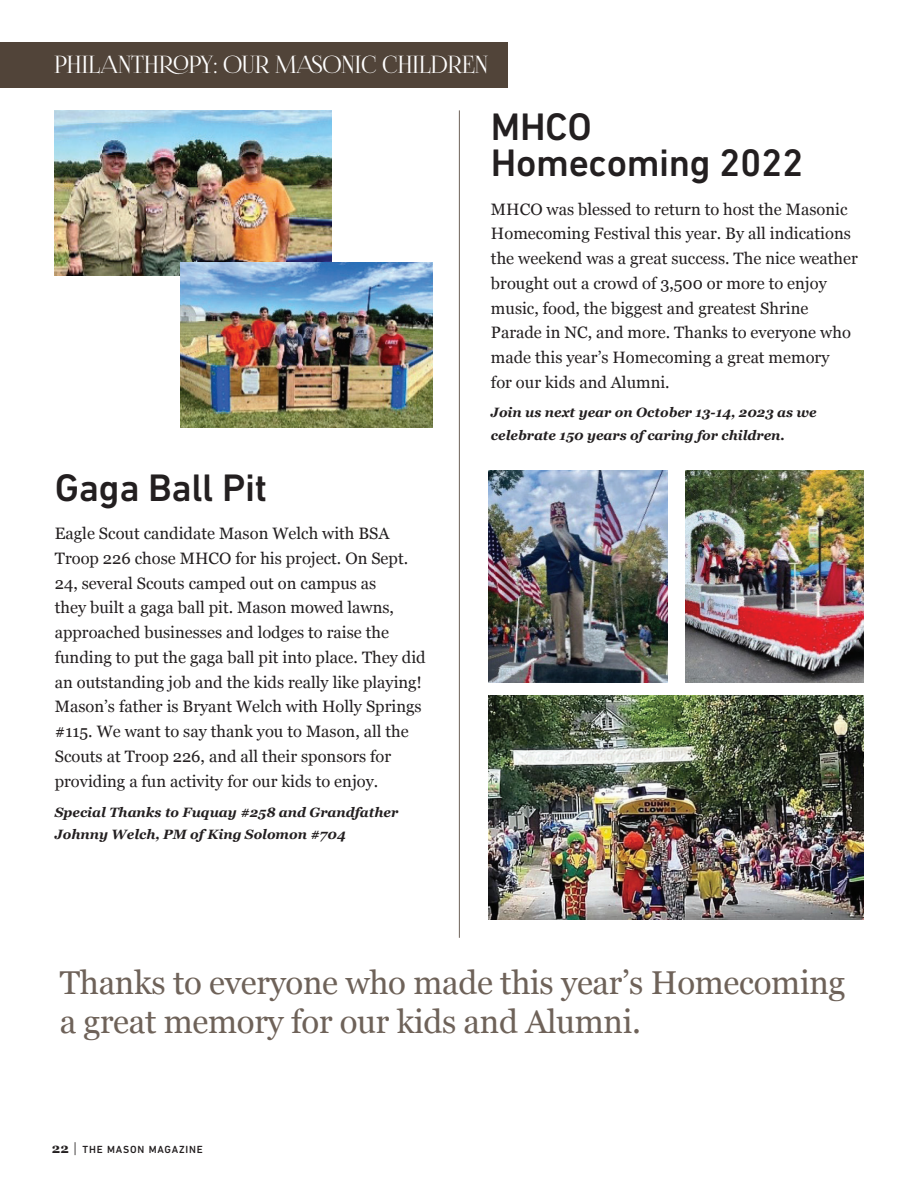
<style>
.page{position:relative;width:918px;height:1188px;background:#fff}
.page>*{position:absolute;margin:0;border:0;box-sizing:border-box;transform-origin:0 0}
.t1{font:500 39px/36.8px "DIN Next LT Pro";letter-spacing:-.01em;color:#231f20}
.t2{font:33px/39px "Georgia";letter-spacing:-.01em;color:#6e6259}
.t3{font:24px "Foglihten No 06";letter-spacing:-.02em;color:#fff}
.t4{font:16.5px/24.8px "Georgia";color:#231f20}
.t5{font:italic 700 13.5px/22.5px "Georgia";color:#231f20}
.t6{font:500 10.5px "DIN Next LT Pro";letter-spacing:.08em;color:#231f20}
.s1{font-family:"Georgia";font-weight:700;font-size:13.5px}
.s2{font-family:"DIN";font-weight:300;font-size:15px}
</style>
<div class="page">
<img style="left:55px;top:110px;width:277px;height:166px">
<div style="left:0;top:42px;width:508px;height:46px;background:#514439"></div>
<img style="left:685px;top:471px;width:178px;height:212px">
<hr style="left:459px;top:110px;width:1px;height:828px;background:#6e6259">
<img style="left:489px;top:471px;width:178px;height:212px">
<img style="left:489px;top:695px;width:374px;height:224px">
<img style="left:180px;top:262px;width:253px;height:165px">
<p class="t3" style="left:54px;top:51px;width:436px">PHIL ANT HROPY: OUR MASONIC CHILDREN</p>
<p class="t1" style="left:55px;top:469px;width:214px">Gaga Ball Pit</p>
<p class="t4" style="left:55px;top:520px;width:372px">Eagle Scout candidate Mason Welch with BSA Troop 226 chose MHCO for his project. On Sept.<br>24, several Scouts camped out on campus as<br>they built a gaga ball pit. Mason mowed lawns, approached businesses and lodges to raise the funding to put the gaga ball pit into place. They did an outstanding job and the kids really like playing!<br>Mason’s father is Bryant Welch with Holly Springs #115. We want to say thank you to Mason, all the Scouts at Troop 226, and all their sponsors for providing a fun activity for our kids to enjoy.</p>
<p class="t5" style="left:55px;top:800px;width:345px">Special Thanks to Fuquay #258 and Grandfather<br>Johnny Welch, PM of King Solomon #704</p>
<p class="t1" style="left:491px;top:108px;width:314px">MHCO<br>Homecoming 2022</p>
<p class="t4" style="left:491px;top:196px;width:368px">MHCO was blessed to return to host the Masonic Homecoming Festival this year. By all indications the weekend was a great success. The nice weather brought out a crowd of 3,500 or more to enjoy music, food, the biggest and greatest Shrine Parade in NC, and more. Thanks to everyone who made this year’s Homecoming a great memory<br>for our kids and Alumni.</p>
<p class="t5" style="left:491px;top:401px;width:327px">Join us next year on October 13-14, 2023 as we celebrate 150 years of caring for children.</p>
<p class="t2" style="left:60px;top:962px;width:787px">Thanks to everyone who made this year’s Homecoming a great memory for our kids and Alumni.</p>
<p class="t6" style="left:52px;top:1143px;width:152px"><span class="s1">22</span> <span class="s2">|</span> THE MASON MAGAZINE</p>
</div>
